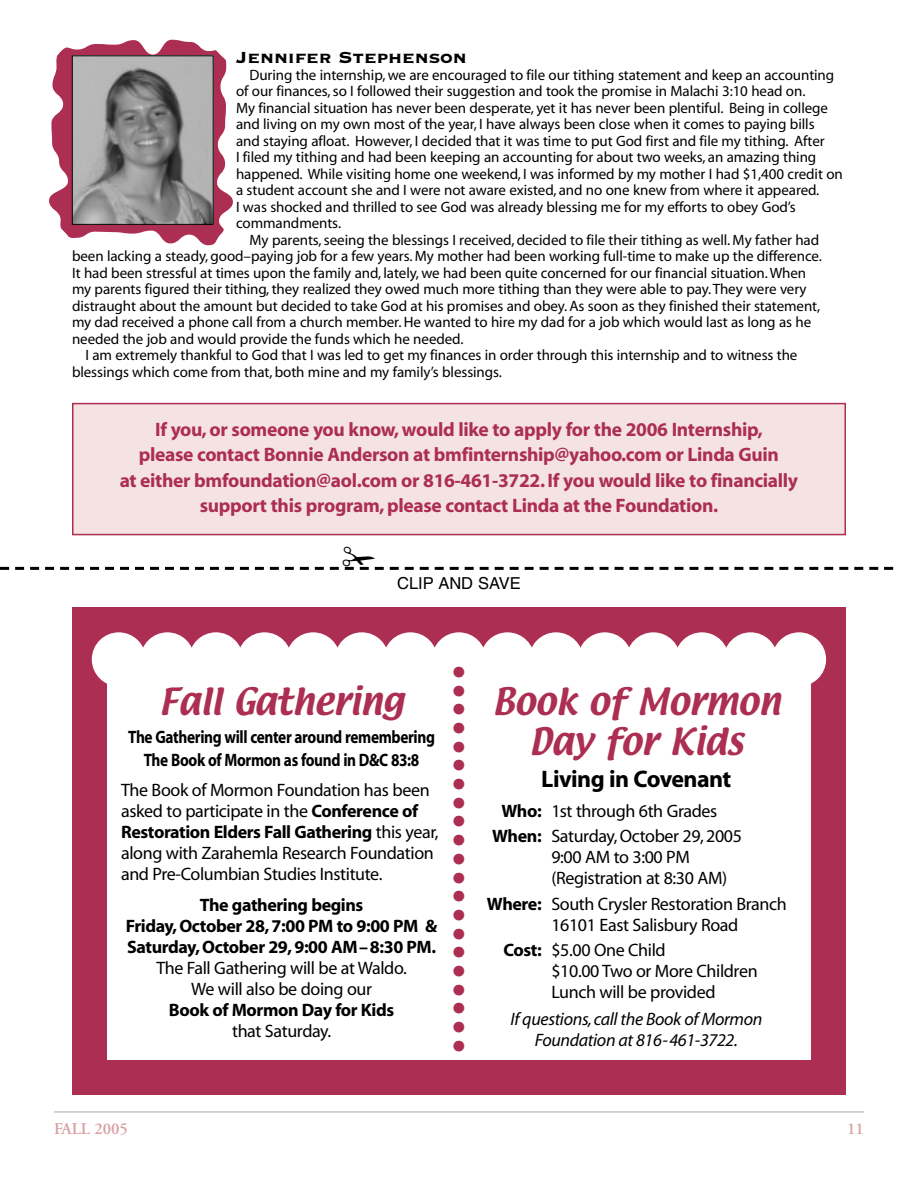
<style>
.page{position:relative;width:918px;height:1188px;background:#fff}
.page>*{position:absolute;margin:0;border:0;box-sizing:border-box;transform-origin:0 0}
.t1{font:33px/40.5px "Textile";letter-spacing:-.005em;color:#ac2e52;text-align:center}
.t2{font:700 24px "Myriad";letter-spacing:-.02em;color:#000}
.t3{font:21px "Copperplate Thirty Three BC";letter-spacing:-.005em;color:#000}
.t4{font:700 19.5px/25.2px "Myriad";letter-spacing:-.015em;color:#ac2e52;text-align:center}
.t5{font:18px/21px "Myriad";letter-spacing:-.02em;color:#000}
.t6{font:700 18px/21px "Myriad";letter-spacing:-.02em;color:#000;text-align:center}
.t7{font:700 18px/22.5px "Myriad";letter-spacing:-.02em;color:#000;text-align:center;scale:.85 1}
.t8{font:italic 18px "Myriad";letter-spacing:-.02em;color:#000}
.t9{font:16.5px "Helvetica";letter-spacing:-.005em;color:#000}
.t10{font:600 16.5px "Adobe Garamond";letter-spacing:-.005em;color:#d9a0a2}
.t11{font:15px "Myriad";letter-spacing:-.005em;color:#000}
.t12{font:15px "Zapf Dingbats";color:#ac2e52}
.s1{font-weight:700}
</style>
<div class="page">
<svg style="left:49px;top:40px;width:184px;height:205px"></svg>
<hr style="left:54px;top:1112px;width:810px;height:1px;background:#a5a5a5">
<div style="left:72px;top:608px;width:774px;height:487px;background:#ac2e52"></div>
<div style="left:92px;top:632px;width:54px;height:54px;background:#fff;border-radius:50%"></div>
<div style="left:140px;top:632px;width:54px;height:54px;background:#fff;border-radius:50%"></div>
<div style="left:189px;top:632px;width:54px;height:54px;background:#fff;border-radius:50%"></div>
<div style="left:238px;top:632px;width:54px;height:54px;background:#fff;border-radius:50%"></div>
<div style="left:286px;top:632px;width:54px;height:54px;background:#fff;border-radius:50%"></div>
<div style="left:335px;top:632px;width:54px;height:54px;background:#fff;border-radius:50%"></div>
<div style="left:383px;top:632px;width:54px;height:54px;background:#fff;border-radius:50%"></div>
<div style="left:432px;top:632px;width:54px;height:54px;background:#fff;border-radius:50%"></div>
<div style="left:481px;top:632px;width:54px;height:54px;background:#fff;border-radius:50%"></div>
<div style="left:529px;top:632px;width:54px;height:54px;background:#fff;border-radius:50%"></div>
<div style="left:578px;top:632px;width:54px;height:54px;background:#fff;border-radius:50%"></div>
<div style="left:626px;top:632px;width:54px;height:54px;background:#fff;border-radius:50%"></div>
<div style="left:675px;top:632px;width:54px;height:54px;background:#fff;border-radius:50%"></div>
<div style="left:724px;top:632px;width:54px;height:54px;background:#fff;border-radius:50%"></div>
<div style="left:772px;top:632px;width:54px;height:54px;background:#fff;border-radius:50%"></div>
<div style="left:107px;top:656px;width:704px;height:404px;background:#fff"></div>
<img style="left:74px;top:57px;width:138px;height:166px">
<div style="left:72px;top:55px;width:142px;height:170px;border:1px solid #000"></div>
<div style="left:73px;top:404px;width:772px;height:131px;background:#f5e3e2"></div>
<div style="left:72px;top:403px;width:774px;height:132px;border:2px solid #ac2e52"></div>
<svg style="left:0;top:566px;width:893px;height:4px"></svg>
<h3 class="t3" style="left:236px;top:44px;width:233px">Jennifer Stephenson</h3>
<p class="t11" style="left:250px;top:69px;width:586px">During the internship, we are encouraged to file our tithing statement and keep an accounting</p>
<p class="t11" style="left:236px;top:86px;width:571px">of our finances, so I followed their suggestion and took the promise in Malachi 3:10 head on.</p>
<p class="t11" style="left:236px;top:102px;width:593px">My financial situation has never been desperate, yet it has never been plentiful. Being in college</p>
<p class="t11" style="left:236px;top:119px;width:580px">and living on my own most of the year, I have always been close when it comes to paying bills</p>
<p class="t11" style="left:236px;top:135px;width:590px">and staying afloat. However, I decided that it was time to put God first and file my tithing. After</p>
<p class="t11" style="left:236px;top:152px;width:582px">I filed my tithing and had been keeping an accounting for about two weeks, an amazing thing</p>
<p class="t11" style="left:236px;top:168px;width:608px">happened. While visiting home one weekend, I was informed by my mother I had $1,400 credit on</p>
<p class="t11" style="left:236px;top:185px;width:585px">a student account she and I were not aware existed, and no one knew from where it appeared.</p>
<p class="t11" style="left:236px;top:201px;width:561px">I was shocked and thrilled to see God was already blessing me for my efforts to obey God’s</p>
<p class="t11" style="left:236px;top:218px;width:107px">commandments.</p>
<p class="t11" style="left:250px;top:234px;width:571px">My parents, seeing the blessings I received, decided to file their tithing as well. My father had</p>
<p class="t11" style="left:72px;top:251px;width:751px">been lacking a steady, good–paying job for a few years. My mother had been working full-time to make up the difference.</p>
<p class="t11" style="left:72px;top:267px;width:736px">It had been stressful at times upon the family and, lately, we had been quite concerned for our financial situation. When</p>
<p class="t11" style="left:72px;top:284px;width:736px">my parents figured their tithing, they realized they owed much more tithing than they were able to pay. They were very</p>
<p class="t11" style="left:72px;top:300px;width:750px">distraught about the amount but decided to take God at his promises and obey. As soon as they finished their statement,</p>
<p class="t11" style="left:72px;top:317px;width:741px">my dad received a phone call from a church member. He wanted to hire my dad for a job which would last as long as he</p>
<p class="t11" style="left:72px;top:333px;width:393px">needed the job and would provide the funds which he needed.</p>
<p class="t11" style="left:86px;top:350px;width:713px">I am extremely thankful to God that I was led to get my finances in order through this internship and to witness the</p>
<p class="t11" style="left:72px;top:366px;width:432px">blessings which come from that, both mine and my family’s blessings.</p>
<p class="t4" style="left:120px;top:419px;width:680px">If you, or someone you know, would like to apply for the 2006 Internship,<br>please contact Bonnie Anderson at bmfinternship@yahoo.com or Linda Guin<br>at either bmfoundation@aol.com or 816-461-3722. If you would like to financially support this program, please contact Linda at the Foundation.</p>
<p class="t9" style="left:397px;top:577px;width:125px">CLIP AND SAVE</p>
<h1 class="t1" style="left:159px;top:683px;width:246px">Fall Gathering</h1>
<p class="t7" style="left:128px;top:727px;width:363px">The Gathering will center around remembering<br>The Book of Mormon as found in D&amp;C 83:8</p>
<p class="t5" style="left:121px;top:781px;width:319px">The Book of Mormon Foundation has been asked to participate in the <span class="s1">Conference of Restoration Elders Fall Gathering</span> this year, along with Zarahemla Research Foundation and Pre-Columbian Studies Institute.</p>
<p class="t6" style="left:126px;top:896px;width:313px">The gathering begins<br>Friday, October 28, 7:00 PM to 9:00 PM &amp;<br>Saturday, October 29, 9:00 AM–8:30 PM.</p>
<p class="t5" style="left:156px;top:959px;width:252px;text-align:center">The Fall Gathering will be at Waldo.<br>We will also be doing our</p>
<p class="t6" style="left:169px;top:1001px;width:227px">Book of Mormon Day for Kids</p>
<p class="t5" style="left:232px;top:1022px;width:101px">that Saturday.</p>
<p class="t12" style="left:452px;top:1052px;width:387px;rotate:-90deg">●●●●●●●●●●●●●●●●●●●●●</p>
<h1 class="t1" style="left:492px;top:683px;width:289px">Book of Mormon<br>Day for Kids</h1>
<h2 class="t2" style="left:541px;top:770px;width:192px">Living in Covenant</h2>
<p class="t5" style="left:492px;top:799px;width:251px;line-height:25.5px;text-indent:9px"><span class="s1">Who:</span> 1st through 6th Grades<br><span class="s1">When:</span> Saturday, October 29, 2005</p>
<p class="t5" style="left:551px;top:848px;width:177px">9:00 AM to 3:00 PM (Registration at 8:30 AM)</p>
<p class="t5" style="left:551px;top:895px;width:237px;text-indent:-64px"><span class="s1">Where:</span> South Crysler Restoration Branch<br>16101 East Salisbury Road</p>
<p class="t5" style="left:551px;top:941px;width:208px;text-indent:-48px"><span class="s1">Cost:</span> $5.00 One Child<br>$10.00 Two or More Children<br>Lunch will be provided</p>
<p class="t8" style="left:510px;top:1012px;width:253px">If questions, call the Book of Mormon</p>
<p class="t8" style="left:535px;top:1033px;width:205px">Foundation at 816-461-3722.</p>
<p class="t10" style="left:54px;top:1122px;width:76px">FALL 2005</p>
<p class="t10" style="left:847px;top:1122px;width:18px">11</p>
</div>
